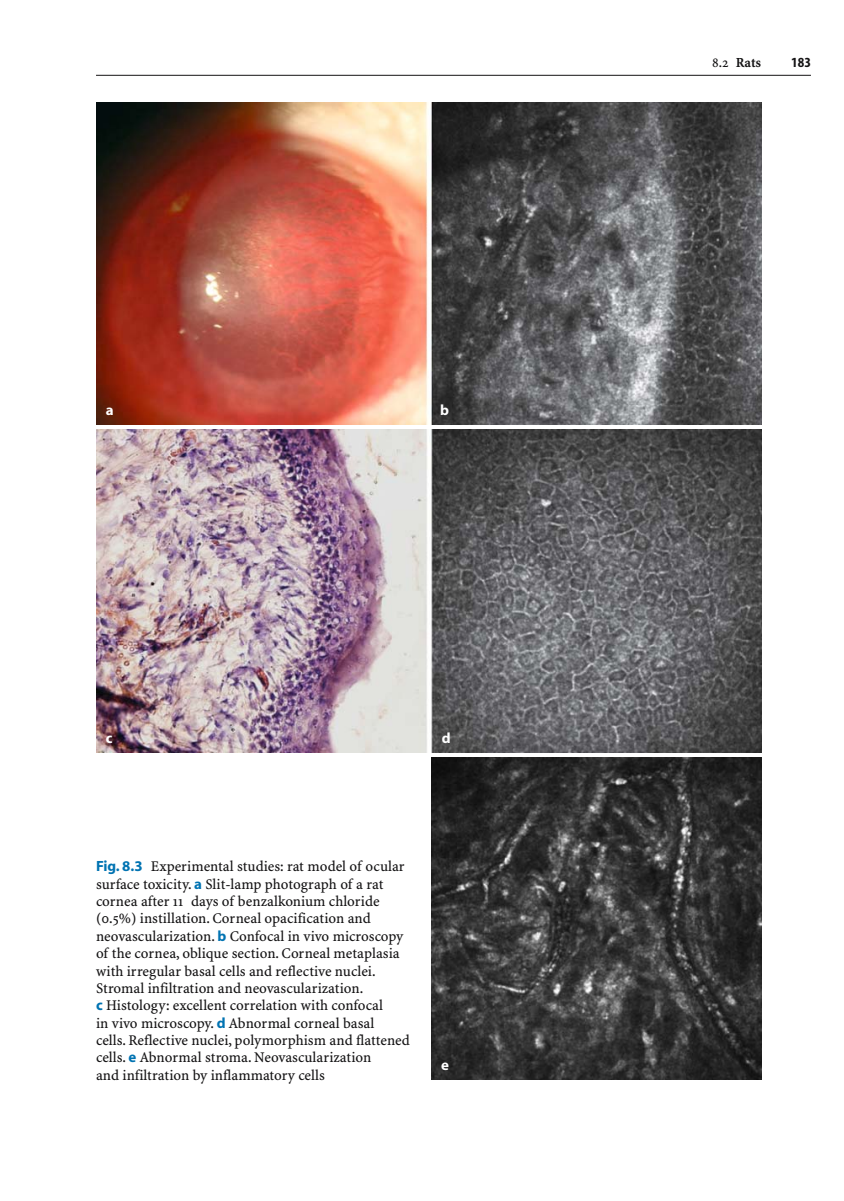
<style>
.page{position:relative;width:844px;height:1201px;background:#fff}
.page>*{position:absolute;margin:0;border:0;box-sizing:border-box;transform-origin:0 0}
.t1{font:14.88px/17.3px "S Minion Plus";color:#141314}
.t2{font:14.88px "Myriad MM 700 600";color:#fff}
.t3{font:700 14px "S Minion Plus";color:#141314}
.t4{font:14px "Myriad MM 700 400";color:#141314}
.s1{font-family:"Myriad MM 700 600";color:#0073b2}
.s2{font-weight:400}
</style>
<div class="page">
<hr style="left:96px;top:75px;width:714px;height:1px;background:#141314">
<img style="left:96px;top:102px;width:665px;height:322px">
<img style="left:96px;top:429px;width:665px;height:323px">
<img style="left:431px;top:757px;width:330px;height:322px">
<p class="t2" style="left:106px;top:405px;width:9px">a</p>
<p class="t2" style="left:440px;top:405px;width:10px">b</p>
<p class="t2" style="left:106px;top:732px;width:8px">c</p>
<p class="t2" style="left:441px;top:732px;width:10px">d</p>
<p class="t1" style="left:96px;top:859px;width:315px"><span class="s1">Fig. 8.3</span> Experimental studies: rat model of ocular surface toxicity. <span class="s1">a</span> Slit-lamp photograph of a rat cornea after 11 days of benzalkonium chloride (0.5%) instillation. Corneal opacification and neovascularization. <span class="s1">b</span> Confocal in vivo microscopy of the cornea, oblique section. Corneal metaplasia with irregular basal cells and reflective nuclei.<br>Stromal infiltration and neovascularization.<br><span class="s1">c</span> Histology: excellent correlation with confocal<br>in vivo microscopy. <span class="s1">d</span> Abnormal corneal basal<br>cells. Reflective nuclei, polymorphism and flattened cells. <span class="s1">e</span> Abnormal stroma. Neovascularization<br>and infiltration by inflammatory cells</p>
<p class="t2" style="left:441px;top:1059px;width:9px">e</p>
<p class="t3" style="left:712px;top:57px;width:51px"><span class="s2">8.2</span> Rats</p>
<p class="t4" style="left:791px;top:55px;width:21px">183</p>
</div>
